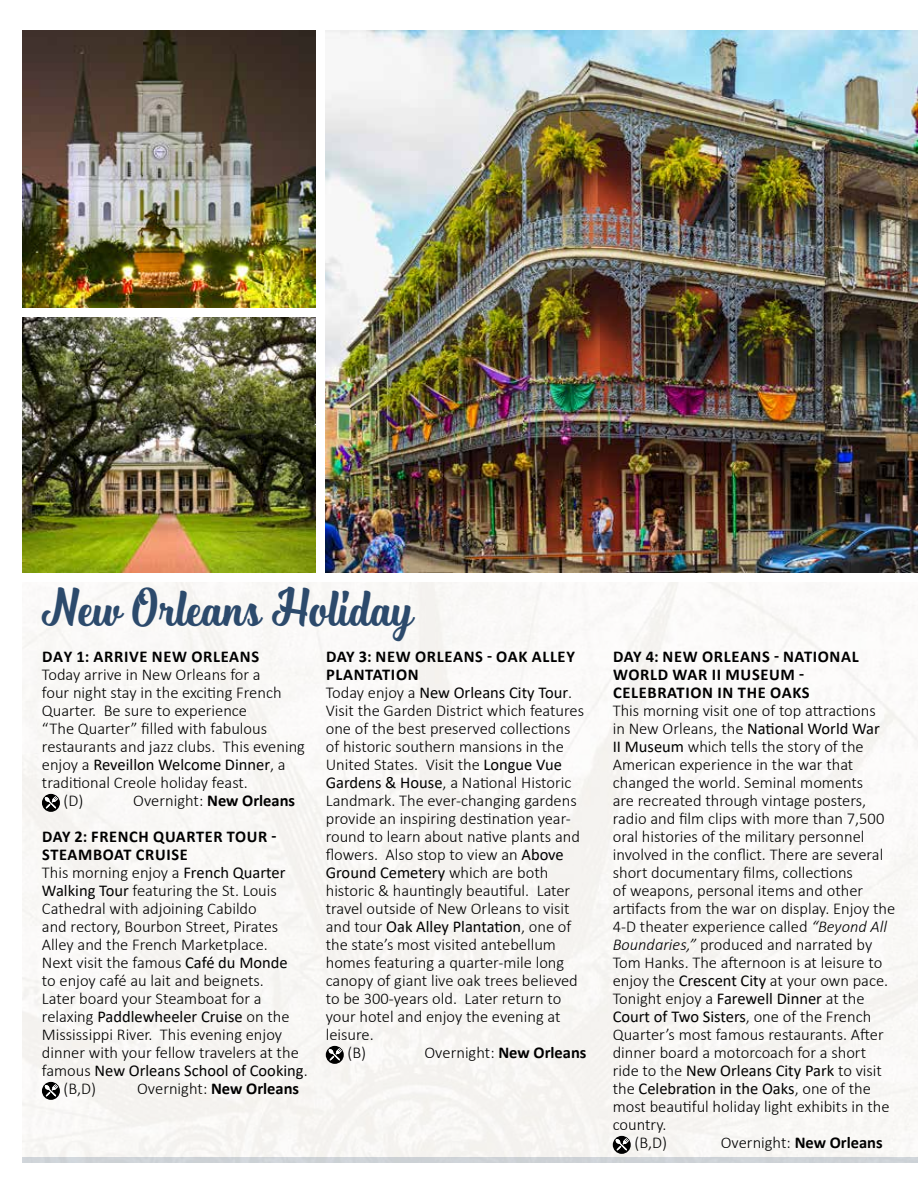
<style>
.page{position:relative;width:918px;height:1188px;background:#fff}
.page>*{position:absolute;margin:0;border:0;box-sizing:border-box;transform-origin:0 0}
.t1{font:46.5px "Chiladepia Script";color:#2c4a6c}
.t2{font:300 16.5px/18px "Calibri";color:#000}
.t3{font:700 16.5px/18px "Calibri";letter-spacing:.04em;color:#000}
.t4{font:16.5px "Calibri";color:#000}
.s1{font-weight:400}
.s2{font-weight:700}
.s3{font-weight:300}
.s4{font-style:italic}
</style>
<div class="page">
<div style="left:23px;top:1157px;width:895px;height:5px;background:#cfd3d7"></div>
<img style="left:325px;top:30px;width:592px;height:543px">
<img style="left:23px;top:318px;width:292px;height:255px">
<img style="left:23px;top:30px;width:292px;height:277px">
<svg style="left:42px;top:794px;width:18px;height:18px"></svg>
<svg style="left:45px;top:796px;width:13px;height:12px"></svg>
<svg style="left:42px;top:1082px;width:18px;height:18px"></svg>
<svg style="left:45px;top:1084px;width:13px;height:12px"></svg>
<svg style="left:326px;top:1046px;width:18px;height:18px"></svg>
<svg style="left:329px;top:1048px;width:13px;height:12px"></svg>
<svg style="left:613px;top:1136px;width:18px;height:18px"></svg>
<svg style="left:616px;top:1138px;width:13px;height:12px"></svg>
<h2 class="t1" style="left:42px;top:573px;width:373px">New Orleans Holiday</h2>
<h3 class="t3" style="left:42px;top:647px;width:219px">DAY 1: ARRIVE NEW ORLEANS</h3>
<p class="t2" style="left:42px;top:665px;width:265px">Today arrive in New Orleans for a<br>four night stay in the exciting French Quarter. Be sure to experience<br>“The Quarter” filled with fabulous restaurants and jazz clubs. This evening enjoy a <span class="s1">Reveillon Welcome Dinner</span>, a traditional Creole holiday feast.</p>
<p class="t2" style="left:64px;top:791px;width:21px">(D)</p>
<p class="t2" style="left:133px;top:791px;width:164px">Overnight: <span class="s2">New Orleans</span></p>
<h3 class="t3" style="left:42px;top:827px;width:236px">DAY 2: FRENCH QUARTER TOUR -</h3>
<h3 class="t3" style="left:42px;top:845px;width:147px">STEAMBOAT CRUISE</h3>
<p class="t2" style="left:42px;top:863px;width:245px">This morning enjoy a <span class="s1">French Quarter</span></p>
<p class="t2" style="left:42px;top:881px;width:236px"><span class="s1">Walking Tour</span> featuring the St. Louis</p>
<p class="t2" style="left:42px;top:899px;width:216px">Cathedral with adjoining Cabildo</p>
<p class="t2" style="left:42px;top:917px;width:238px">and rectory, Bourbon Street, Pirates</p>
<p class="t2" style="left:42px;top:935px;width:228px">Alley and the French Marketplace.</p>
<p class="t2" style="left:42px;top:953px;width:247px">Next visit the famous <span class="s1">Café du Monde</span></p>
<p class="t2" style="left:42px;top:971px;width:224px">to enjoy café au lait and beignets.</p>
<p class="t2" style="left:42px;top:989px;width:221px">Later board your Steamboat for a</p>
<p class="t4" style="left:42px;top:1005px;width:249px"><span class="s3">relaxing</span> Paddlewheeler Cruise <span class="s3">on the</span></p>
<p class="t2" style="left:42px;top:1025px;width:242px">Mississippi River. This evening enjoy</p>
<p class="t2" style="left:42px;top:1043px;width:258px">dinner with your fellow travelers at the</p>
<p class="t4" style="left:42px;top:1059px;width:267px"><span class="s3">famous</span> New Orleans School of Cooking<span class="s3">.</span></p>
<p class="t2" style="left:64px;top:1079px;width:34px">(B,D)</p>
<p class="t2" style="left:137px;top:1079px;width:163px">Overnight: <span class="s2">New Orleans</span></p>
<h3 class="t3" style="left:326px;top:647px;width:250px">DAY 3: NEW ORLEANS - OAK ALLEY</h3>
<h3 class="t3" style="left:326px;top:665px;width:94px">PLANTATION</h3>
<p class="t2" style="left:326px;top:683px;width:260px">Today enjoy a <span class="s1">New Orleans City Tour</span>.<br>Visit the Garden District which features one of the best preserved collections of historic southern mansions in the United States. Visit the <span class="s1">Longue Vue Gardens &amp; House</span>, a National Historic Landmark. The ever-changing gardens provide an inspiring destination year&shy;round to learn about native plants and flowers. Also stop to view an <span class="s1">Above Ground Cemetery</span> which are both historic &amp; hauntingly beautiful. Later travel outside of New Orleans to visit and tour <span class="s1">Oak Alley Plantation</span>, one of the state’s most visited antebellum homes featuring a quarter-mile long canopy of giant live oak trees believed to be 300-years old. Later return to your hotel and enjoy the evening at leisure.</p>
<p class="t2" style="left:348px;top:1043px;width:20px">(B)</p>
<p class="t2" style="left:425px;top:1043px;width:164px">Overnight: <span class="s2">New Orleans</span></p>
<h3 class="t3" style="left:613px;top:647px;width:247px">DAY 4: NEW ORLEANS - NATIONAL<br>WORLD WAR II MUSEUM -</h3>
<h3 class="t3" style="left:613px;top:683px;width:198px">CELEBRATION IN THE OAKS</h3>
<p class="t2" style="left:613px;top:701px;width:284px">This morning visit one of top attractions<br>in New Orleans, the <span class="s1">National World War<br>II Museum</span> which tells the story of the American experience in the war that changed the world. Seminal moments<br>are recreated through vintage posters, radio and film clips with more than 7,500 oral histories of the military personnel involved in the conflict. There are several short documentary films, collections<br>of weapons, personal items and other artifacts from the war on display. Enjoy the 4-D theater experience called <span class="s4">“Beyond All Boundaries,”</span> produced and narrated by Tom Hanks. The afternoon is at leisure to enjoy the <span class="s1">Crescent City</span> at your own pace.<br>Tonight enjoy a <span class="s1">Farewell Dinner</span> at the <span class="s1">Court of Two Sisters</span>, one of the French Quarter’s most famous restaurants. After dinner board a motorcoach for a short ride to the <span class="s1">New Orleans City Park</span> to visit the <span class="s1">Celebration in the Oaks</span>, one of the most beautiful holiday light exhibits in the country.</p>
<p class="t2" style="left:635px;top:1133px;width:34px">(B,D)</p>
<p class="t2" style="left:721px;top:1133px;width:163px">Overnight: <span class="s2">New Orleans</span></p>
</div>
